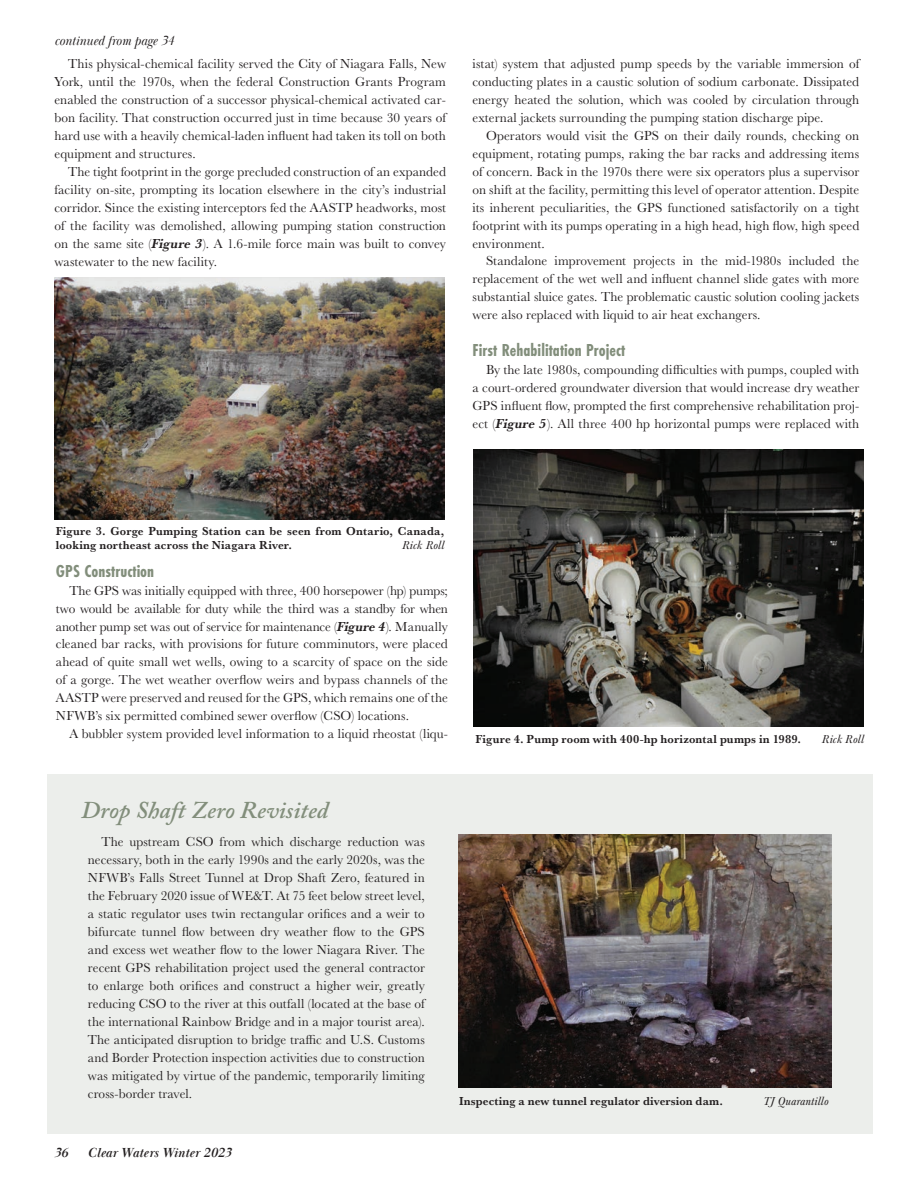
<style>
.page{position:relative;width:918px;height:1188px;background:#fff}
.page>*{position:absolute;margin:0;border:0;box-sizing:border-box;transform-origin:0 0}
._7-BulletedText{font:italic 600 24px "Adobe Caslon Pro";color:#828e7b}
._2-Subhead_Text{font:700 18px "Futura PT Cond";letter-spacing:.005em;color:#828e7b}
._1-BodyText{font:13.5px/18px "Baskerville URW";letter-spacing:.005em;color:#231f20;text-align:justify}
.t1{font:italic 700 13.5px "Baskerville Display PT";letter-spacing:.005em;color:#231f20}
._1-BodyText-2{font:italic 13.5px "Baskerville Display PT";color:#231f20}
._4-Captions_Text{font:700 12px/13.5px "Baskerville URW";letter-spacing:.015em;color:#231f20}
._4-Captions_Text-2{font:italic 12px "Baskerville URW";letter-spacing:.015em;color:#231f20}
.s1{font-weight:700;font-style:italic}
</style>
<div class="page">
<img style="left:55px;top:278px;width:389px;height:241px">
<img style="left:474px;top:449px;width:390px;height:278px">
<div style="left:48px;top:774px;width:825px;height:360px;background:#eceeeb"></div>
<img style="left:459px;top:835px;width:373px;height:252px">
<p class="_1-BodyText-2" style="left:55px;top:33px;width:121px">continued from page 34</p>
<p class="_1-BodyText" style="left:55px;top:54px;width:393px;text-indent:13px">This physical-chemical facility served the City of Niagara Falls, New York, until the 1970s, when the federal Construction Grants Program enabled the construction of a successor physical-chemical activated car&shy;bon facility. That construction occurred just in time because 30 years of hard use with a heavily chemical-laden influent had taken its toll on both equipment and structures.</p>
<p class="_1-BodyText" style="left:55px;top:162px;width:393px;text-indent:13px">The tight footprint in the gorge precluded construction of an expanded facility on-site, prompting its location elsewhere in the city’s industrial corridor. Since the existing interceptors fed the AASTP headworks, most of the facility was demolished, allowing pumping station construction on the same site (<span class="s1">Figure 3</span>). A 1.6-mile force main was built to convey wastewater to the new facility.</p>
<p class="_1-BodyText" style="left:473px;top:54px;width:388px">istat) system that adjusted pump speeds by the variable immersion of conducting plates in a caustic solution of sodium carbonate. Dissipated energy heated the solution, which was cooled by circulation through external jackets surrounding the pumping station discharge pipe.</p>
<p class="_1-BodyText" style="left:473px;top:126px;width:388px;text-indent:13px">Operators would visit the GPS on their daily rounds, checking on equipment, rotating pumps, raking the bar racks and addressing items of concern. Back in the 1970s there were six operators plus a supervisor on shift at the facility, permitting this level of operator attention. Despite its inherent peculiarities, the GPS functioned satisfactorily on a tight footprint with its pumps operating in a high head, high flow, high speed environment.</p>
<p class="_1-BodyText" style="left:473px;top:252px;width:388px;text-indent:13px">Standalone improvement projects in the mid-1980s included the replacement of the wet well and influent channel slide gates with more substantial sluice gates. The problematic caustic solution cooling jackets were also replaced with liquid to air heat exchangers.</p>
<p class="_2-Subhead_Text" style="left:473px;top:339px;width:154px">First Rehabilitation Project</p>
<p class="_1-BodyText" style="left:473px;top:360px;width:388px;text-indent:13px">By the late 1980s, compounding difficulties with pumps, coupled with a court-ordered groundwater diversion that would increase dry weather GPS influent flow, prompted the first comprehensive rehabilitation proj&shy;ect (<span class="s1">Figure 5</span>). All three 400 hp horizontal pumps were replaced with</p>
<p class="_4-Captions_Text" style="left:56px;top:524px;width:390px">Figure 3. Gorge Pumping Station can be seen from Ontario, Canada, looking northeast across the Niagara River.</p>
<p class="_4-Captions_Text-2" style="left:402px;top:538px;width:44px">Rick Roll</p>
<p class="_2-Subhead_Text" style="left:56px;top:560px;width:100px">GPS Construction</p>
<p class="_1-BodyText" style="left:56px;top:581px;width:394px;text-indent:13px">The GPS was initially equipped with three, 400 horsepower (hp) pumps; two would be available for duty while the third was a standby for when another pump set was out of service for maintenance (<span class="s1">Figure 4</span>). Manually cleaned bar racks, with provisions for future comminutors, were placed ahead of quite small wet wells, owing to a scarcity of space on the side of a gorge. The wet weather overflow weirs and bypass channels of the AASTP were preserved and reused for the GPS, which remains one of the NFWB’s six permitted combined sewer overflow (CSO) locations.</p>
<p class="_1-BodyText" style="left:69px;top:725px;width:380px">A bubbler system provided level information to a liquid rheostat (liqu-</p>
<p class="_4-Captions_Text" style="left:475px;top:732px;width:327px">Figure 4. Pump room with 400-hp horizontal pumps in 1989.</p>
<p class="_4-Captions_Text-2" style="left:822px;top:732px;width:44px">Rick Roll</p>
<p class="_7-BulletedText" style="left:81px;top:796px;width:249px">Drop Shaft Zero Revisited</p>
<p class="_1-BodyText" style="left:88px;top:832px;width:339px;text-indent:13px">The upstream CSO from which discharge reduction was necessary, both in the early 1990s and the early 2020s, was the NFWB’s Falls Street Tunnel at Drop Shaft Zero, featured in the February 2020 issue of WE&amp;T. At 75 feet below street level, a static regulator uses twin rectangular orifices and a weir to bifurcate tunnel flow between dry weather flow to the GPS and excess wet weather flow to the lower Niagara River. The recent GPS rehabilitation project used the general contractor to enlarge both orifices and construct a higher weir, greatly reducing CSO to the river at this outfall (located at the base of the international Rainbow Bridge and in a major tourist area).<br>The anticipated disruption to bridge traffic and U.S. Customs and Border Protection inspection activities due to construction was mitigated by virtue of the pandemic, temporarily limiting cross-border travel.</p>
<p class="t1" style="left:54px;top:1145px;width:15px">36</p>
<p class="t1" style="left:88px;top:1145px;width:145px">Clear Waters Winter 2023</p>
<p class="_4-Captions_Text" style="left:459px;top:1094px;width:266px">Inspecting a new tunnel regulator diversion dam.</p>
<p class="_4-Captions_Text-2" style="left:763px;top:1094px;width:67px">TJ Quarantillo</p>
</div>
